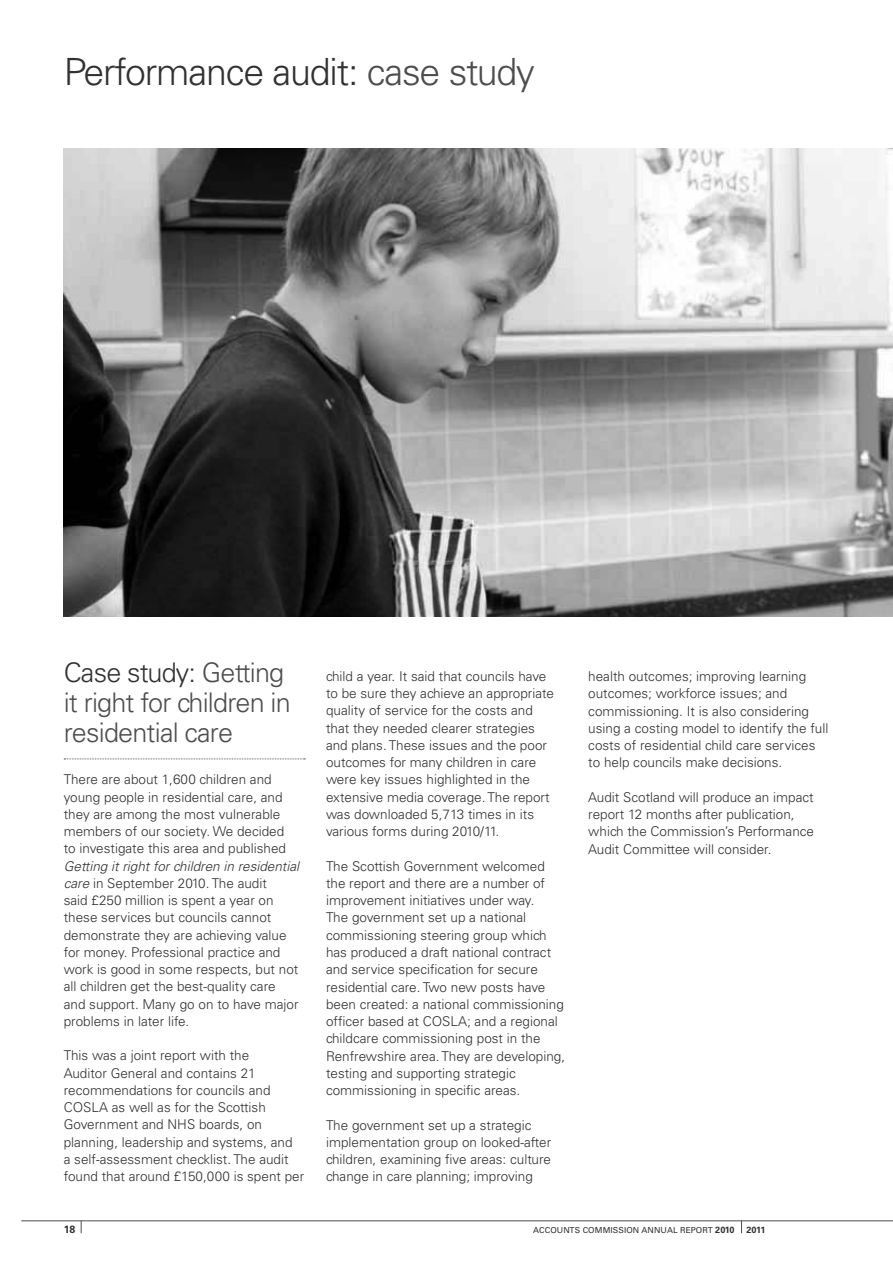
<style>
.page{position:relative;width:893px;height:1263px;background:#fff}
.page>*{position:absolute;margin:0;border:0;box-sizing:border-box;transform-origin:0 0}
.TOP_LARGE_HEAD{font:300 37.5px "Univers LT";letter-spacing:-.03em;color:#313131}
.MAIN_HEAD_UNDERLINE{font:300 27px/30px "Univers LT";letter-spacing:-.03em;color:#4d4d4d}
.BODY{font:300 13.5px/17.2px "Univers LT";color:#313131}
.t1{font:700 10.5px "Univers LT";color:#313131}
.t2{font:700 9px "Univers LT";color:#313131}
.t3{font:8.25px "Univers LT";letter-spacing:.01em;color:#313131}
.s1{color:#4d4d4d}
.s2{color:#313131}
.s3{font-style:italic}
.s4{font-weight:700;font-size:9px}
</style>
<div class="page">
<hr style="left:21px;top:1220px;width:872px;height:1px;background:#4d4d4d">
<svg style="left:741px;top:1220px;width:1px;height:13px"></svg>
<svg style="left:81px;top:1220px;width:1px;height:13px"></svg>
<img style="left:64px;top:149px;width:829px;height:468px">
<svg style="left:64px;top:758px;width:241px;height:1px"></svg>
<p class="TOP_LARGE_HEAD" style="left:64px;top:49px;width:473px">Performance audit: <span class="s1">case study</span></p>
<p class="MAIN_HEAD_UNDERLINE" style="left:64px;top:657px;width:229px"><span class="s2">Case study:</span> Getting it right for children in residential care</p>
<p class="BODY" style="left:64px;top:771px;width:237px">There are about 1,600 children and young people in residential care, and they are among the most vulnerable members of our society. We decided to investigate this area and published <span class="s3">Getting it right for children in residential care</span> in September 2010. The audit<br>said £250 million is spent a year on these services but councils cannot demonstrate they are achieving value for money. Professional practice and work is good in some respects, but not all children get the best-quality care and support. Many go on to have major problems in later life.</p>
<p class="BODY" style="left:64px;top:1047px;width:242px">This was a joint report with the<br>Auditor General and contains 21 recommendations for councils and COSLA as well as for the Scottish Government and NHS boards, on planning, leadership and systems, and<br>a self-assessment checklist. The audit found that around £150,000 is spent per</p>
<p class="BODY" style="left:326px;top:667px;width:230px">child a year. It said that councils have to be sure they achieve an appropriate quality of service for the costs and that they needed clearer strategies and plans. These issues and the poor outcomes for many children in care were key issues highlighted in the extensive media coverage. The report was downloaded 5,713 times in its various forms during 2010/11.</p>
<p class="BODY" style="left:326px;top:857px;width:241px">The Scottish Government welcomed the report and there are a number of improvement initiatives under way.<br>The government set up a national commissioning steering group which has produced a draft national contract and service specification for secure residential care. Two new posts have been created: a national commissioning officer based at COSLA; and a regional childcare commissioning post in the Renfrewshire area. They are developing, testing and supporting strategic commissioning in specific areas.</p>
<p class="BODY" style="left:326px;top:1116px;width:227px">The government set up a strategic implementation group on looked-after children, examining five areas: culture change in care planning; improving</p>
<p class="BODY" style="left:588px;top:668px;width:242px">health outcomes; improving learning outcomes; workforce issues; and commissioning. It is also considering using a costing model to identify the full costs of residential child care services to help councils make decisions.</p>
<p class="BODY" style="left:588px;top:788px;width:227px">Audit Scotland will produce an impact report 12 months after publication, which the Commission’s Performance Audit Committee will consider.</p>
<p class="t1" style="left:64px;top:1223px;width:13px">18</p>
<p class="t3" style="left:533px;top:1225px;width:203px">ACCOUNTS COMMISSION ANNUAL REPORT <span class="s4">2010</span></p>
<p class="t2" style="left:746px;top:1225px;width:20px">2011</p>
</div>
